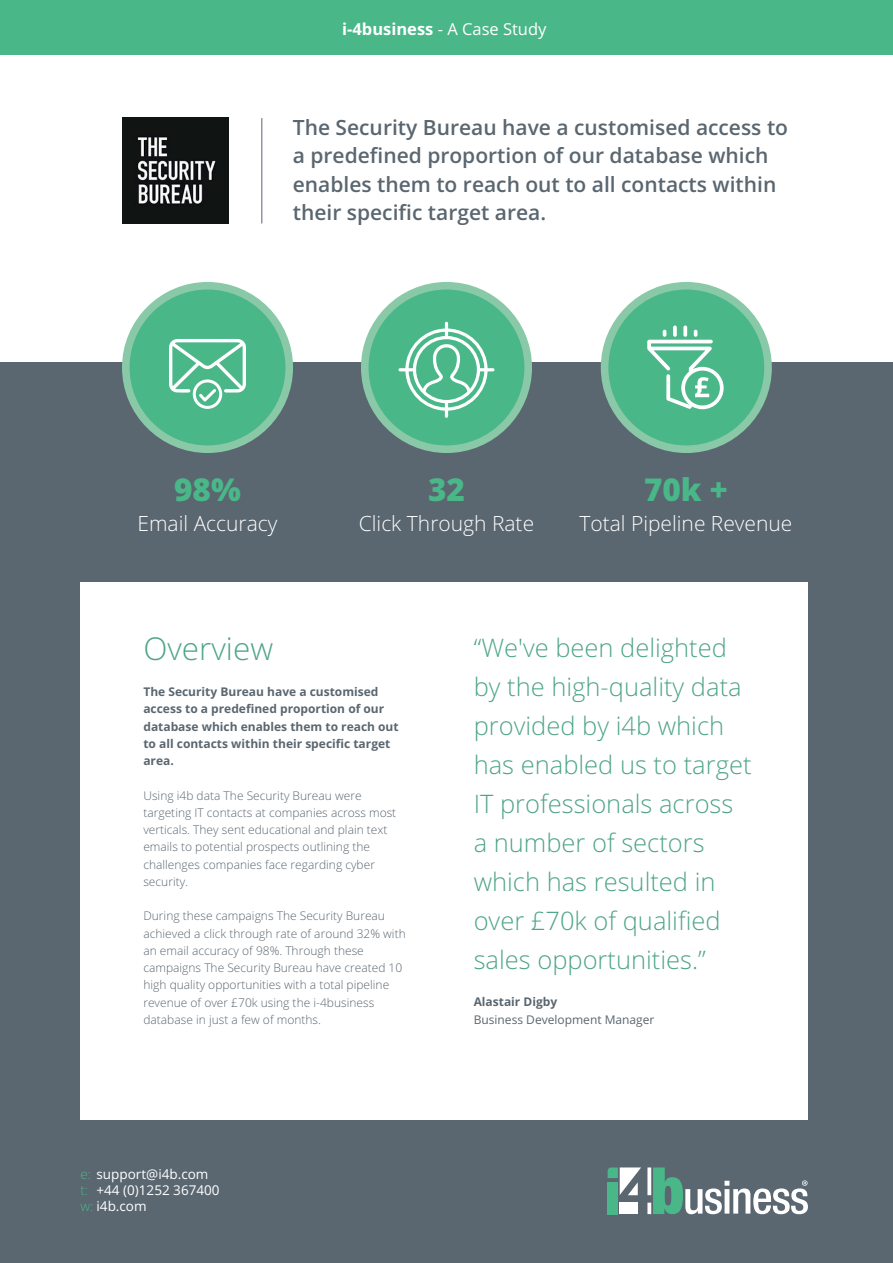
<style>
.page{position:relative;width:893px;height:1263px;background:#fff}
.page>*{position:absolute;margin:0;border:0;box-sizing:border-box;transform-origin:0 0}
.t1{font:800 31.5px "Open Sans";color:#4ab789}
.t2{font:300 31.5px "Open Sans";color:#4fa586}
.t3{font:300 25.5px/39px "Open Sans";color:#4fa586}
.t4{font:600 21px/28.5px "Open Sans";color:#5a6670}
.t5{font:300 21px "Open Sans";color:#fff}
.t6{font:700 16.5px "Open Sans";color:#fff}
.t7{font:13.5px/16.2px "Open Sans";color:#fff}
.t8{font:300 12px/17.2px "Open Sans";color:#5a6670}
.t9{font:700 12px/17.2px "Open Sans";color:#5a6670}
.t10{font:12px "Open Sans";color:#5a6670}
.s1{font-weight:400}
.s2{font-weight:300;color:#4ab789}
</style>
<div class="page">
<div style="left:0;top:363px;width:893px;height:900px;background:#5a6670"></div>
<svg style="left:122px;top:282px;width:171px;height:171px"></svg>
<svg style="left:361px;top:282px;width:171px;height:171px"></svg>
<div style="left:80px;top:583px;width:728px;height:537px;background:#fff"></div>
<div style="left:0;top:0;width:893px;height:55px;background:#4ab789"></div>
<div style="left:620px;top:1203px;width:18px;height:11px;background:#fff"></div>
<svg style="left:647px;top:1202px;width:4px;height:12px"></svg>
<svg style="left:647px;top:1167px;width:4px;height:28px"></svg>
<div style="left:608px;top:1182px;width:10px;height:32px;background:#4ab789"></div>
<svg style="left:608px;top:1167px;width:33px;height:28px"></svg>
<svg style="left:653px;top:1167px;width:155px;height:47px"></svg>
<hr style="left:262px;top:118px;width:1px;height:105px;background:#5a6670">
<img style="left:122px;top:117px;width:106px;height:106px">
<svg style="left:601px;top:282px;width:171px;height:171px"></svg>
<h3 class="t6" style="left:342px;top:17px;width:206px">i-4business <span class="s1">- A Case Study</span></h3>
<h3 class="t4" style="left:293px;top:113px;width:497px">The Security Bureau have a customised access to a predefined proportion of our database which enables them to reach out to all contacts within their specific target area.</h3>
<h1 class="t1" style="left:174px;top:465px;width:68px">98%</h1>
<h3 class="t5" style="left:137px;top:509px;width:142px">Email Accuracy</h3>
<h1 class="t1" style="left:428px;top:465px;width:38px">32</h1>
<h3 class="t5" style="left:359px;top:509px;width:177px">Click Through Rate</h3>
<h1 class="t1" style="left:644px;top:465px;width:85px">70k +</h1>
<h3 class="t5" style="left:579px;top:509px;width:215px">Total Pipeline Revenue</h3>
<h1 class="t2" style="left:143px;top:627px;width:131px">Overview</h1>
<p class="t9" style="left:143px;top:683px;width:257px">The Security Bureau have a customised access to a predefined proportion of our database which enables them to reach out to all contacts within their specific target area.</p>
<p class="t8" style="left:143px;top:786px;width:254px">Using i4b data The Security Bureau were targeting IT contacts at companies across most verticals. They sent educational and plain text emails to potential prospects outlining the challenges companies face regarding cyber security.</p>
<p class="t8" style="left:143px;top:907px;width:264px">During these campaigns The Security Bureau achieved a click through rate of around 32% with an email accuracy of 98%. Through these campaigns The Security Bureau have created 10 high quality opportunities with a total pipeline revenue of over £70k using the i-4business database in just a few of months.</p>
<p class="t7" style="left:80px;top:1165px;width:141px"><span class="s2">e:</span> support@i4b.com<br><span class="s2">t:</span> +44 (0)1252 367400 <span class="s2">w:</span> i4b.com</p>
<h2 class="t3" style="left:474px;top:627px;width:279px">“We've been delighted by the high-quality data provided by i4b which has enabled us to target<br>IT professionals across a number of sectors which has resulted in over £70k of qualified sales opportunities.”</h2>
<p class="t9" style="left:474px;top:993px;width:85px">Alastair Digby</p>
<p class="t10" style="left:474px;top:1012px;width:182px">Business Development Manager</p>
</div>
